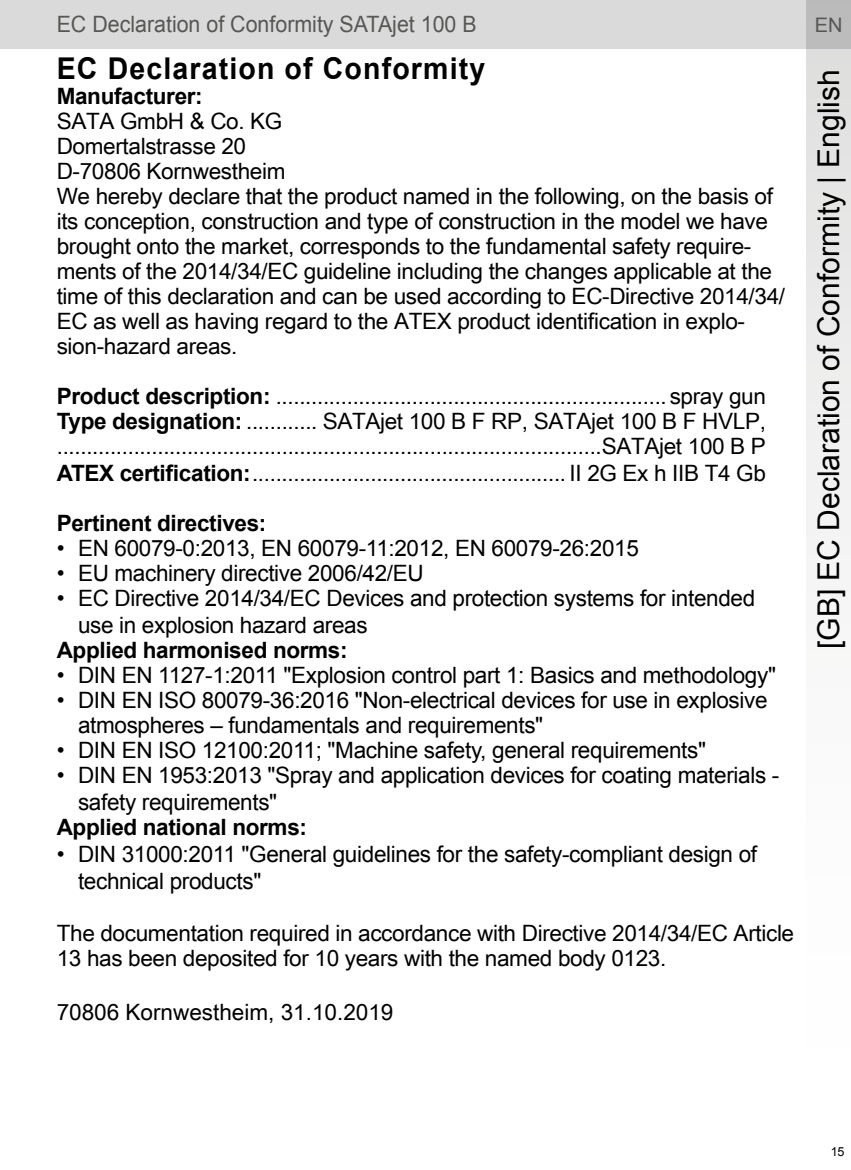
<style>
.page{position:relative;width:851px;height:1170px;background:#fff}
.page>*{position:absolute;margin:0;border:0;box-sizing:border-box;transform-origin:0 0}
.t1{font:30px "Arial";color:#000}
.t2{font:700 30px "Arial";letter-spacing:.04em;color:#000;scale:.95 1}
.t3{font:22.5px/25px "Arial Unicode MS";letter-spacing:-.015em;color:#000}
.t4{font:22.5px/27px "Arial";letter-spacing:-.015em;color:#000}
.t5{font:700 22.5px "Arial";letter-spacing:-.015em;color:#000}
.t6{font:22.5px "Arial";color:#575756;scale:.95 1}
.t7{font:20px "Arial";color:#575756}
.t8{font:12.5px "Arial";color:#000}
.s1{font-family:"Arial";font-weight:700}
</style>
<div class="page">
<div style="left:0;top:0;width:850px;height:49px;background:#dadada"></div>
<svg style="left:806px;top:0;width:44px;height:555px"></svg>
<p class="t6" style="left:57px;top:10px;width:443px">EC Declaration of Conformity SATAjet 100 B</p>
<p class="t7" style="left:814px;top:11px;width:29px">EN</p>
<h1 class="t2" style="left:57px;top:48px;width:452px">EC Declaration of Conformity</h1>
<p class="t5" style="left:57px;top:81px;width:147px">Manufacturer:</p>
<p class="t3" style="left:57px;top:108px;width:729px">SATA GmbH &amp; Co. KG<br>Domertalstrasse 20<br>D-70806 Kornwestheim<br>We hereby declare that the product named in the following, on the basis of its conception, construction and type of construction in the model we have brought onto the market, corresponds to the fundamental safety require&shy;ments of the 2014/34/EC guideline including the changes applicable at the time of this declaration and can be used according to EC-Directive 2014/34/ EC as well as having regard to the ATEX product identification in explo&shy;sion-hazard areas.</p>
<p class="t3" style="left:57px;top:382px;width:710px;line-height:25.8px;text-align:justify"><span class="s1">Product description:</span> .................................................................. spray gun <span class="s1">Type designation:</span> ............ SATAjet 100 B F RP, SATAjet 100 B F HVLP, ............................................................................................SATAjet 100 B P <span class="s1">ATEX certification:</span>..................................................... II 2G Ex h IIB T4 Gb</p>
<p class="t5" style="left:57px;top:508px;width:211px">Pertinent directives:</p>
<p class="t4" style="left:57px;top:534px;width:583px">• EN 60079-0:2013, EN 60079-11:2012, EN 60079-26:2015</p>
<p class="t4" style="left:57px;top:559px;width:368px">• EU machinery directive 2006/42/EU</p>
<p class="t4" style="left:78px;top:584px;width:678px;text-indent:-21px">• EC Directive 2014/34/EC Devices and protection systems for intended use in explosion hazard areas</p>
<p class="t5" style="left:57px;top:635px;width:292px">Applied harmonised norms:</p>
<p class="t4" style="left:57px;top:661px;width:720px">• DIN EN 1127-1:2011 "Explosion control part 1: Basics and methodology"</p>
<p class="t4" style="left:78px;top:687px;width:691px;line-height:25px;text-indent:-21px">• DIN EN ISO 80079-36:2016 "Non-electrical devices for use in explosive atmospheres – fundamentals and requirements"</p>
<p class="t4" style="left:57px;top:736px;width:650px">• DIN EN ISO 12100:2011; "Machine safety, general requirements"</p>
<p class="t4" style="left:78px;top:761px;width:702px;text-indent:-21px">• DIN EN 1953:2013 "Spray and application devices for coating materials - safety requirements"</p>
<p class="t5" style="left:57px;top:812px;width:252px">Applied national norms:</p>
<p class="t4" style="left:78px;top:840px;width:680px;text-indent:-21px">• DIN 31000:2011 "General guidelines for the safety-compliant design of technical products"</p>
<p class="t3" style="left:57px;top:920px;width:738px">The documentation required in accordance with Directive 2014/34/EC Article<br>13 has been deposited for 10 years with the named body 0123.</p>
<p class="t3" style="left:57px;top:999px;width:338px">70806 Kornwestheim, 31.10.2019</p>
<h1 class="t1" style="left:808px;top:649px;width:581px;rotate:-90deg">[GB] EC Declaration of Conformity | English</h1>
<p class="t8" style="left:830px;top:1143px;width:15px">15</p>
</div>
